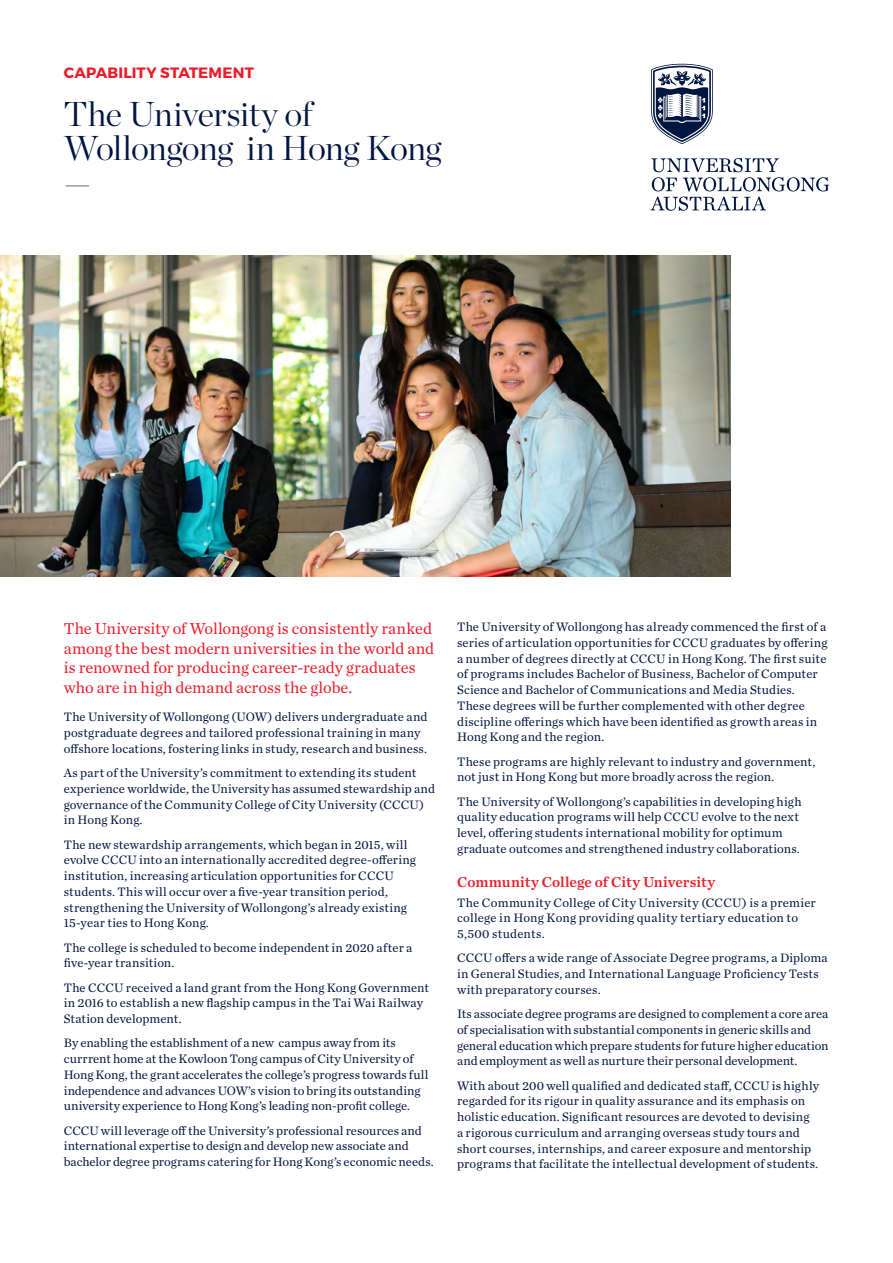
<style>
.page{position:relative;width:893px;height:1263px;background:#fff}
.page>*{position:absolute;margin:0;border:0;box-sizing:border-box;transform-origin:0 0}
.t1{font:300 34.5px/34.5px "Chronicle Display";letter-spacing:-.015em;color:#001641}
.t2{font:16.5px/19.5px "Chronicle Text G1";color:#ed1c29}
.t3{font:15px "Chronicle Text G1 Semi";color:#ed1c29}
.t4{font:700 15px "Montserrat";letter-spacing:.01em;color:#ed1c29}
.t5{font:12.75px/15.8px "Chronicle Text G1";letter-spacing:.005em;color:#001641}
</style>
<div class="page">
<img style="left:0;top:256px;width:731px;height:320px">
<svg style="left:651px;top:158px;width:178px;height:53px"></svg>
<svg style="left:651px;top:64px;width:62px;height:80px"></svg>
<p class="t4" style="left:64px;top:64px;width:192px">CAPABILITY STATEMENT</p>
<h1 class="t1" style="left:64px;top:94px;width:379px">The University of<br>Wollongong in Hong Kong —</h1>
<p class="t2" style="left:64px;top:618px;width:372px">The University of Wollongong is consistently ranked among the best modern universities in the world and is renowned for producing career-ready graduates who are in high demand across the globe.</p>
<p class="t5" style="left:64px;top:708px;width:365px">The University of Wollongong (UOW) delivers undergraduate and postgraduate degrees and tailored professional training in many offshore locations, fostering links in study, research and business.</p>
<p class="t5" style="left:64px;top:764px;width:373px">As part of the University’s commitment to extending its student experience worldwide, the University has assumed stewardship and governance of the Community College of City University (CCCU) in Hong Kong.</p>
<p class="t5" style="left:64px;top:836px;width:354px">The new stewardship arrangements, which began in 2015, will evolve CCCU into an internationally accredited degree-offering institution, increasing articulation opportunities for CCCU students. This will occur over a five-year transition period, strengthening the University of Wollongong’s already existing 15-year ties to Hong Kong.</p>
<p class="t5" style="left:64px;top:939px;width:350px">The college is scheduled to become independent in 2020 after a five-year transition.</p>
<p class="t5" style="left:64px;top:979px;width:367px">The CCCU received a land grant from the Hong Kong Government in 2016 to establish a new flagship campus in the Tai Wai Railway<br>Station development.</p>
<p class="t5" style="left:64px;top:1034px;width:366px">By enabling the establishment of a new campus away from its currrent home at the Kowloon Tong campus of City University of Hong Kong, the grant accelerates the college’s progress towards full independence and advances UOW’s vision to bring its outstanding university experience to Hong Kong’s leading non-profit college.</p>
<p class="t5" style="left:64px;top:1122px;width:371px">CCCU will leverage off the University’s professional resources and international expertise to design and develop new associate and bachelor degree programs catering for Hong Kong’s economic needs.</p>
<p class="t5" style="left:457px;top:618px;width:372px">The University of Wollongong has already commenced the first of a series of articulation opportunities for CCCU graduates by offering a number of degrees directly at CCCU in Hong Kong. The first suite of programs includes Bachelor of Business, Bachelor of Computer Science and Bachelor of Communications and Media Studies.<br>These degrees will be further complemented with other degree discipline offerings which have been identified as growth areas in Hong Kong and the region.</p>
<p class="t5" style="left:457px;top:753px;width:360px">These programs are highly relevant to industry and government, not just in Hong Kong but more broadly across the region.</p>
<p class="t5" style="left:457px;top:793px;width:346px">The University of Wollongong’s capabilities in developing high quality education programs will help CCCU evolve to the next level, offering students international mobility for optimum graduate outcomes and strengthened industry collaborations.</p>
<p class="t3" style="left:457px;top:870px;width:259px">Community College of City University</p>
<p class="t5" style="left:457px;top:894px;width:360px">The Community College of City University (CCCU) is a premier college in Hong Kong providing quality tertiary education to<br>5,500 students.</p>
<p class="t5" style="left:457px;top:949px;width:372px">CCCU offers a wide range of Associate Degree programs, a Diploma in General Studies, and International Language Proficiency Tests with preparatory courses.</p>
<p class="t5" style="left:457px;top:1005px;width:373px">Its associate degree programs are designed to complement a core area of specialisation with substantial components in generic skills and general education which prepare students for future higher education and employment as well as nurture their personal development.</p>
<p class="t5" style="left:457px;top:1077px;width:363px">With about 200 well qualified and dedicated staff, CCCU is highly regarded for its rigour in quality assurance and its emphasis on holistic education. Significant resources are devoted to devising<br>a rigorous curriculum and arranging overseas study tours and short courses, internships, and career exposure and mentorship programs that facilitate the intellectual development of students.</p>
</div>
